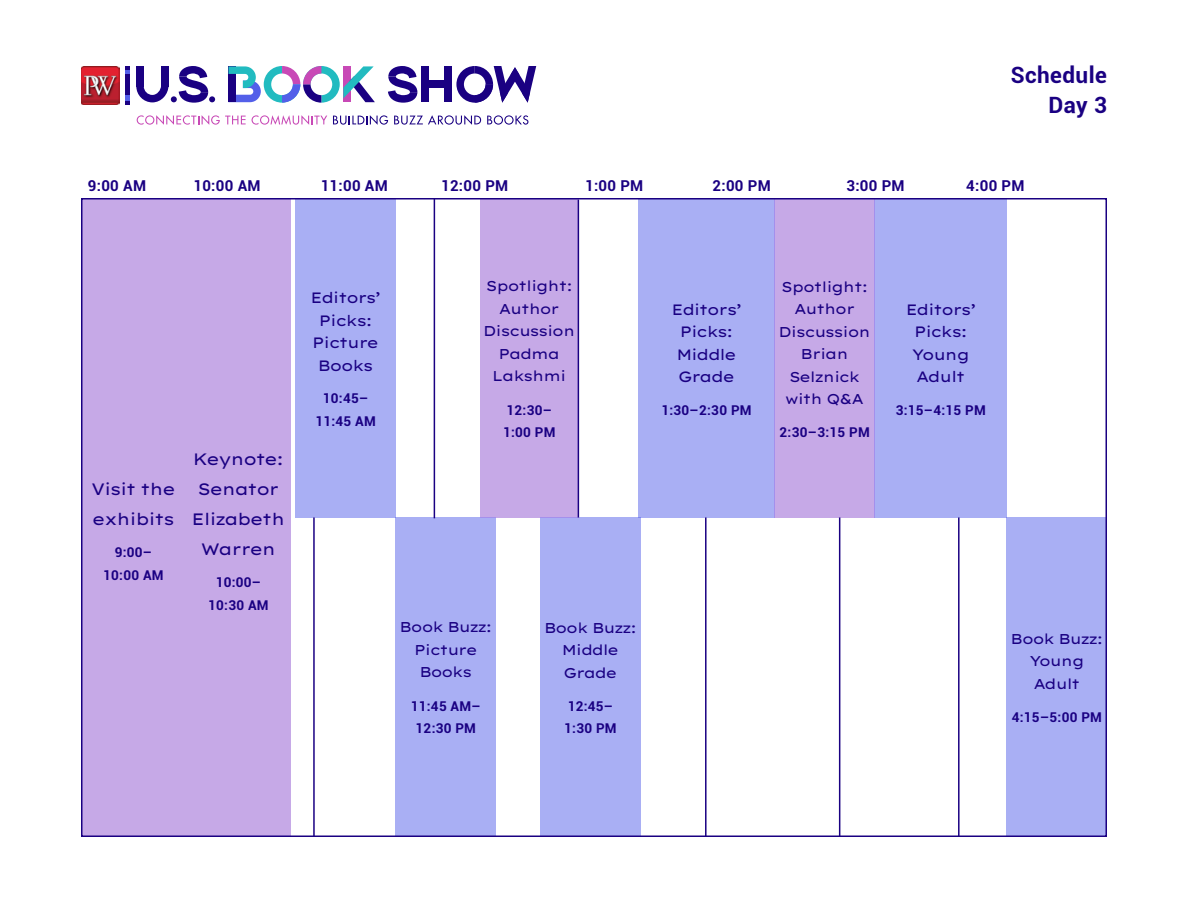
<style>
.page{position:relative;width:1188px;height:918px;background:#fff}
.page>*{position:absolute;margin:0;border:0;box-sizing:border-box;transform-origin:0 0}
.t1{font:700 22.5px/30px "Roboto";letter-spacing:.02em;color:#1a0082;text-align:right}
.t2{font:16.5px/30px "Lexend Mega";letter-spacing:-.08em;color:#1a0082;text-align:center}
.t3{font:15px/22.5px "Lexend Mega";letter-spacing:-.08em;color:#1a0082;text-align:center}
.t4{font:700 15px "Roboto";letter-spacing:.02em;color:#1a0082}
.t5{font:14.25px/22.5px "Lexend Mega";letter-spacing:-.08em;color:#1a0082;text-align:center}
.t6{font:700 13.5px/22.5px "Roboto";letter-spacing:.02em;color:#1a0082;text-align:center}
</style>
<div class="page">
<img style="left:81px;top:66px;width:38px;height:39px">
<svg style="left:228px;top:66px;width:147px;height:37px"></svg>
<div style="left:445px;top:66px;width:7px;height:36px;background:#1a0082"></div>
<div style="left:421px;top:81px;width:31px;height:7px;background:#1a0082"></div>
<div style="left:421px;top:66px;width:8px;height:36px;background:#1a0082"></div>
<svg style="left:456px;top:66px;width:80px;height:37px"></svg>
<svg style="left:388px;top:66px;width:29px;height:37px"></svg>
<svg style="left:136px;top:66px;width:79px;height:37px"></svg>
<svg style="left:137px;top:115px;width:109px;height:10px"></svg>
<svg style="left:252px;top:115px;width:75px;height:10px"></svg>
<svg style="left:333px;top:115px;width:55px;height:10px"></svg>
<svg style="left:394px;top:115px;width:87px;height:10px"></svg>
<svg style="left:487px;top:115px;width:41px;height:10px"></svg>
<hr style="left:126px;top:66px;width:4px;height:39px;background:#1a0082">
<svg style="left:126px;top:70px;width:4px;height:3px"></svg>
<svg style="left:126px;top:95px;width:4px;height:5px"></svg>
<div style="left:186px;top:200px;width:105px;height:636px;background:#c6a9e7"></div>
<div style="left:81px;top:200px;width:105px;height:636px;background:#c6a9e7"></div>
<div style="left:296px;top:199px;width:100px;height:319px;background:#a9aff4"></div>
<div style="left:540px;top:517px;width:101px;height:319px;background:#a9aff4"></div>
<div style="left:1007px;top:517px;width:100px;height:319px;background:#a9aff4"></div>
<div style="left:396px;top:517px;width:100px;height:320px;background:#a9aff4"></div>
<div style="left:638px;top:199px;width:137px;height:318px;background:#a9aff4"></div>
<div style="left:875px;top:199px;width:132px;height:318px;background:#a9aff4"></div>
<div style="left:480px;top:199px;width:98px;height:318px;background:#c6a9e7"></div>
<div style="left:775px;top:199px;width:100px;height:318px;background:#c6a9e7"></div>
<hr style="left:434px;top:199px;width:1px;height:319px;background:#1a0082">
<hr style="left:705px;top:517px;width:2px;height:320px;background:#1a0082">
<hr style="left:313px;top:517px;width:2px;height:320px;background:#1a0082">
<hr style="left:958px;top:518px;width:2px;height:319px;background:#1a0082">
<hr style="left:839px;top:517px;width:1px;height:319px;background:#1a0082">
<hr style="left:578px;top:200px;width:1px;height:317px;background:#1a0082">
<h1 class="t1" style="left:1011px;top:59px;width:98px">Schedule<br>Day 3</h1>
<p class="t4" style="left:88px;top:175px;width:60px">9:00 AM</p>
<p class="t4" style="left:193px;top:175px;width:69px">10:00 AM</p>
<p class="t4" style="left:321px;top:175px;width:69px">11:00 AM</p>
<p class="t4" style="left:441px;top:175px;width:69px">12:00 PM</p>
<p class="t4" style="left:585px;top:175px;width:60px">1:00 PM</p>
<p class="t4" style="left:713px;top:175px;width:60px">2:00 PM</p>
<p class="t4" style="left:846px;top:175px;width:60px">3:00 PM</p>
<p class="t4" style="left:966px;top:175px;width:60px">4:00 PM</p>
<p class="t2" style="left:91px;top:472px;width:86px;text-align:left">Visit the exhibits</p>
<p class="t6" style="left:103px;top:540px;width:62px">9:00–<br>10:00 AM</p>
<p class="t2" style="left:192px;top:442px;width:95px">Keynote:<br>Senator<br>Elizabeth<br>Warren</p>
<p class="t6" style="left:208px;top:570px;width:62px">10:00–<br>10:30 AM</p>
<p class="t3" style="left:311px;top:285px;width:72px">Editors’<br>Picks:<br>Picture<br>Books</p>
<p class="t6" style="left:315px;top:386px;width:62px">10:45–<br>11:45 AM</p>
<p class="t5" style="left:483px;top:274px;width:94px">Spotlight:<br>Author<br>Discussion<br>Padma<br>Lakshmi</p>
<p class="t6" style="left:503px;top:398px;width:54px;text-align:left">12:30–<br>1:00 PM</p>
<p class="t3" style="left:671px;top:297px;width:72px">Editors’<br>Picks:<br>Middle<br>Grade</p>
<p class="t6" style="left:661px;top:398px;width:92px">1:30–2:30 PM</p>
<p class="t5" style="left:779px;top:274px;width:94px">Spotlight:<br>Author<br>Discussion<br>Brian<br>Selznick with Q&amp;A</p>
<p class="t6" style="left:780px;top:420px;width:92px">2:30–3:15 PM</p>
<p class="t3" style="left:906px;top:297px;width:72px">Editors’<br>Picks:<br>Young<br>Adult</p>
<p class="t6" style="left:896px;top:398px;width:92px">3:15–4:15 PM</p>
<p class="t5" style="left:400px;top:615px;width:94px">Book Buzz:<br>Picture<br>Books</p>
<p class="t6" style="left:411px;top:694px;width:71px">11:45 AM–<br>12:30 PM</p>
<p class="t5" style="left:544px;top:615px;width:94px">Book Buzz:<br>Middle<br>Grade</p>
<p class="t6" style="left:564px;top:694px;width:54px;text-align:left">12:45–<br>1:30 PM</p>
<p class="t5" style="left:1011px;top:626px;width:94px">Book Buzz:<br>Young<br>Adult</p>
<p class="t6" style="left:1012px;top:705px;width:92px">4:15–5:00 PM</p>
</div>
